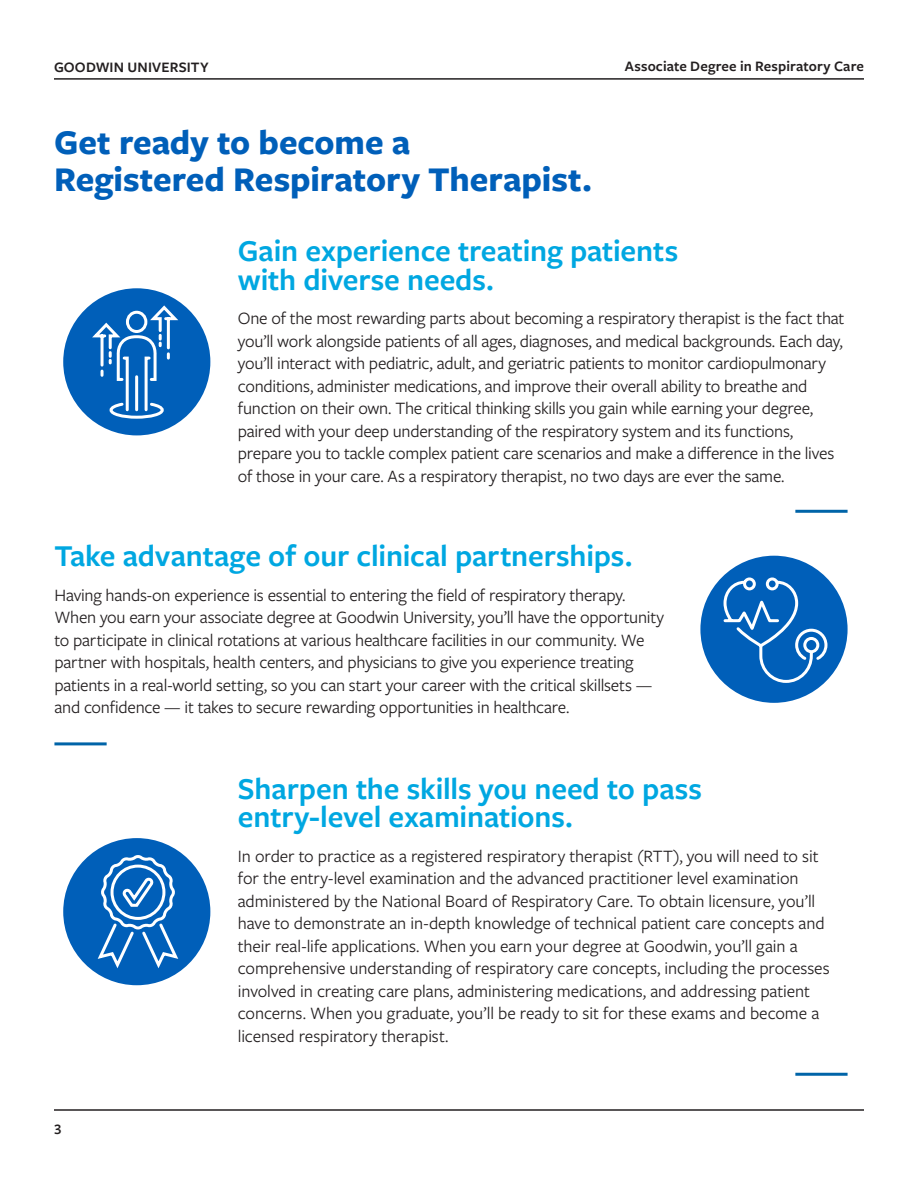
<style>
.page{position:relative;width:918px;height:1188px;background:#fff}
.page>*{position:absolute;margin:0;border:0;box-sizing:border-box;transform-origin:0 0}
.Headers{font:700 36px/37.5px "Freight Sans Pro";color:#005fb9}
.Subtitles{font:600 31.5px/28.5px "Freight Sans Pro";letter-spacing:-.005em;color:#00a7e1}
.Body_Copy{font:18px/22.5px "Freight Sans Pro";letter-spacing:-.01em;color:#231f20}
.t1{font:600 15px "Freight Sans Pro";letter-spacing:.01em;color:#231f20}
</style>
<div class="page">
<hr style="left:54px;top:78px;width:810px;height:2px;background:#231f20">
<hr style="left:54px;top:1109px;width:810px;height:2px;background:#231f20">
<div style="left:700px;top:556px;width:148px;height:147px;background:#005fb9;border-radius:50%"></div>
<hr style="left:54px;top:742px;width:53px;height:3px;background:#0064a8">
<div style="left:63px;top:288px;width:147px;height:147px;background:#005fb9;border-radius:50%"></div>
<hr style="left:795px;top:510px;width:53px;height:3px;background:#0064a8">
<div style="left:63px;top:838px;width:147px;height:147px;background:#005fb9;border-radius:50%"></div>
<hr style="left:795px;top:1073px;width:53px;height:3px;background:#0064a8">
<svg style="left:89px;top:303px;width:93px;height:117px"></svg>
<svg style="left:722px;top:576px;width:107px;height:108px"></svg>
<svg style="left:97px;top:855px;width:84px;height:117px"></svg>
<p class="t1" style="left:54px;top:57px;width:156px">GOODWIN UNIVERSITY</p>
<p class="t1" style="left:625px;top:56px;width:241px">Associate Degree in Respiratory Care</p>
<p class="Headers" style="left:54px;top:122px;width:540px">Get ready to become a<br>Registered Respiratory Therapist.</p>
<p class="Subtitles" style="left:238px;top:236px;width:442px">Gain experience treating patients with diverse needs.</p>
<p class="Body_Copy" style="left:238px;top:307px;width:608px">One of the most rewarding parts about becoming a respiratory therapist is the fact that you’ll work alongside patients of all ages, diagnoses, and medical backgrounds. Each day, you’ll interact with pediatric, adult, and geriatric patients to monitor cardiopulmonary conditions, administer medications, and improve their overall ability to breathe and function on their own. The critical thinking skills you gain while earning your degree, paired with your deep understanding of the respiratory system and its functions, prepare you to tackle complex patient care scenarios and make a difference in the lives of those in your care. As a respiratory therapist, no two days are ever the same.</p>
<p class="Subtitles" style="left:54px;top:540px;width:580px">Take advantage of our clinical partnerships.</p>
<p class="Body_Copy" style="left:54px;top:583px;width:611px">Having hands-on experience is essential to entering the field of respiratory therapy.<br>When you earn your associate degree at Goodwin University, you’ll have the opportunity to participate in clinical rotations at various healthcare facilities in our community. We partner with hospitals, health centers, and physicians to give you experience treating patients in a real-world setting, so you can start your career with the critical skillsets — and confidence — it takes to secure rewarding opportunities in healthcare.</p>
<p class="t1" style="left:54px;top:1119px;width:9px">3</p>
<p class="Subtitles" style="left:238px;top:773px;width:466px">Sharpen the skills you need to pass entry-level examinations.</p>
<p class="Body_Copy" style="left:238px;top:844px;width:593px">In order to practice as a registered respiratory therapist (RTT), you will need to sit for the entry-level examination and the advanced practitioner level examination administered by the National Board of Respiratory Care. To obtain licensure, you’ll have to demonstrate an in-depth knowledge of technical patient care concepts and their real-life applications. When you earn your degree at Goodwin, you’ll gain a comprehensive understanding of respiratory care concepts, including the processes involved in creating care plans, administering medications, and addressing patient concerns. When you graduate, you’ll be ready to sit for these exams and become a licensed respiratory therapist.</p>
</div>
